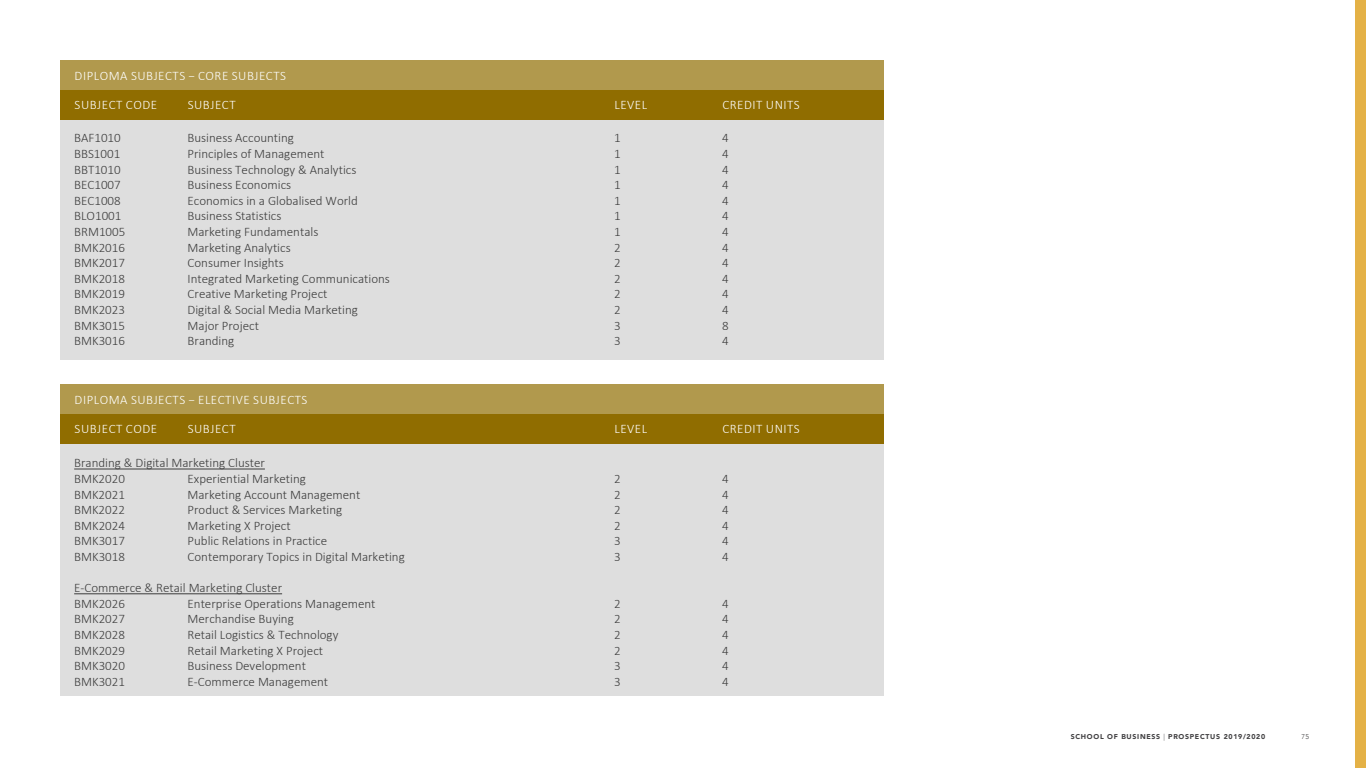
<style>
.page{position:relative;width:1366px;height:768px;background:#fff}
.page>*{position:absolute;margin:0;border:0;box-sizing:border-box;transform-origin:0 0}
.t1{font:300 13px/15.6px "Calibri";color:#3c3c3c}
.t2{font:300 13px "Calibri";letter-spacing:.04em;color:#fff}
.t3{font:900 7px "Avenir";letter-spacing:.1em;color:#414042}
.t4{font:300 7px "Avenir";color:#414042}
.s1{font-weight:300}
</style>
<div class="page">
<div style="left:60px;top:60px;width:824px;height:30px;background:#b1994d"></div>
<div style="left:60px;top:120px;width:824px;height:240px;background:#dedede"></div>
<div style="left:60px;top:90px;width:824px;height:30px;background:#906d00"></div>
<div style="left:60px;top:384px;width:824px;height:30px;background:#b1994d"></div>
<div style="left:60px;top:444px;width:824px;height:252px;background:#dedede"></div>
<div style="left:60px;top:414px;width:824px;height:30px;background:#906d00"></div>
<hr style="left:74px;top:469px;width:191px;height:1px;background:#3c3c3c">
<hr style="left:74px;top:593px;width:208px;height:1px;background:#3c3c3c">
<div style="left:1355px;top:0;width:11px;height:768px;background:#e4b146"></div>
<p class="t2" style="left:75px;top:67px;width:213px">DIPLOMA SUBJECTS − CORE SUBJECTS</p>
<p class="t2" style="left:75px;top:97px;width:84px">SUBJECT CODE</p>
<p class="t2" style="left:188px;top:97px;width:49px">SUBJECT</p>
<p class="t2" style="left:614px;top:97px;width:34px">LEVEL</p>
<p class="t2" style="left:722px;top:97px;width:79px">CREDIT UNITS</p>
<p class="t1" style="left:74px;top:130px;width:48px">BAF1010</p>
<p class="t1" style="left:188px;top:130px;width:108px">Business Accounting</p>
<p class="t1" style="left:614px;top:130px;width:8px">1</p>
<p class="t1" style="left:722px;top:130px;width:8px">4</p>
<p class="t1" style="left:74px;top:146px;width:48px">BBS1001</p>
<p class="t1" style="left:188px;top:146px;width:138px">Principles of Management</p>
<p class="t1" style="left:614px;top:146px;width:8px">1</p>
<p class="t1" style="left:722px;top:146px;width:8px">4</p>
<p class="t1" style="left:74px;top:161px;width:48px">BBT1010</p>
<p class="t1" style="left:188px;top:161px;width:170px">Business Technology &amp; Analytics</p>
<p class="t1" style="left:614px;top:161px;width:8px">1</p>
<p class="t1" style="left:722px;top:161px;width:8px">4</p>
<p class="t1" style="left:74px;top:177px;width:48px">BEC1007</p>
<p class="t1" style="left:188px;top:177px;width:105px">Business Economics</p>
<p class="t1" style="left:614px;top:177px;width:8px">1</p>
<p class="t1" style="left:722px;top:177px;width:8px">4</p>
<p class="t1" style="left:74px;top:192px;width:48px">BEC1008</p>
<p class="t1" style="left:188px;top:192px;width:172px">Economics in a Globalised World</p>
<p class="t1" style="left:614px;top:192px;width:8px">1</p>
<p class="t1" style="left:722px;top:192px;width:8px">4</p>
<p class="t1" style="left:74px;top:208px;width:49px">BLO1001</p>
<p class="t1" style="left:188px;top:208px;width:95px">Business Statistics</p>
<p class="t1" style="left:614px;top:208px;width:8px">1</p>
<p class="t1" style="left:722px;top:208px;width:8px">4</p>
<p class="t1" style="left:74px;top:224px;width:53px">BRM1005</p>
<p class="t1" style="left:188px;top:224px;width:132px">Marketing Fundamentals</p>
<p class="t1" style="left:614px;top:224px;width:8px">1</p>
<p class="t1" style="left:722px;top:224px;width:8px">4</p>
<p class="t1" style="left:74px;top:239px;width:52px">BMK2016</p>
<p class="t1" style="left:188px;top:239px;width:105px">Marketing Analytics</p>
<p class="t1" style="left:614px;top:239px;width:8px">2</p>
<p class="t1" style="left:722px;top:239px;width:8px">4</p>
<p class="t1" style="left:74px;top:255px;width:52px">BMK2017</p>
<p class="t1" style="left:188px;top:255px;width:98px">Consumer Insights</p>
<p class="t1" style="left:614px;top:255px;width:8px">2</p>
<p class="t1" style="left:722px;top:255px;width:8px">4</p>
<p class="t1" style="left:74px;top:270px;width:52px">BMK2018</p>
<p class="t1" style="left:188px;top:270px;width:204px">Integrated Marketing Communications</p>
<p class="t1" style="left:614px;top:270px;width:8px">2</p>
<p class="t1" style="left:722px;top:270px;width:8px">4</p>
<p class="t1" style="left:74px;top:286px;width:52px">BMK2019</p>
<p class="t1" style="left:188px;top:286px;width:141px">Creative Marketing Project</p>
<p class="t1" style="left:614px;top:286px;width:8px">2</p>
<p class="t1" style="left:722px;top:286px;width:8px">4</p>
<p class="t1" style="left:74px;top:302px;width:52px">BMK2023</p>
<p class="t1" style="left:188px;top:302px;width:172px">Digital &amp; Social Media Marketing</p>
<p class="t1" style="left:614px;top:302px;width:8px">2</p>
<p class="t1" style="left:722px;top:302px;width:8px">4</p>
<p class="t1" style="left:74px;top:317px;width:52px">BMK3015</p>
<p class="t1" style="left:188px;top:317px;width:73px">Major Project</p>
<p class="t1" style="left:614px;top:317px;width:8px">3</p>
<p class="t1" style="left:722px;top:317px;width:8px">8</p>
<p class="t1" style="left:74px;top:333px;width:52px">BMK3016</p>
<p class="t1" style="left:188px;top:333px;width:48px">Branding</p>
<p class="t1" style="left:614px;top:333px;width:8px">3</p>
<p class="t1" style="left:722px;top:333px;width:8px">4</p>
<p class="t2" style="left:75px;top:391px;width:234px">DIPLOMA SUBJECTS − ELECTIVE SUBJECTS</p>
<p class="t2" style="left:75px;top:421px;width:84px">SUBJECT CODE</p>
<p class="t2" style="left:188px;top:421px;width:49px">SUBJECT</p>
<p class="t2" style="left:614px;top:421px;width:34px">LEVEL</p>
<p class="t2" style="left:722px;top:421px;width:79px">CREDIT UNITS</p>
<p class="t1" style="left:74px;top:455px;width:192px">Branding &amp; Digital Marketing Cluster<br>BMK2020</p>
<p class="t1" style="left:188px;top:471px;width:120px">Experiential Marketing</p>
<p class="t1" style="left:614px;top:471px;width:8px">2</p>
<p class="t1" style="left:722px;top:471px;width:8px">4</p>
<p class="t1" style="left:74px;top:486px;width:52px">BMK2021</p>
<p class="t1" style="left:188px;top:486px;width:174px">Marketing Account Management</p>
<p class="t1" style="left:614px;top:486px;width:8px">2</p>
<p class="t1" style="left:722px;top:486px;width:8px">4</p>
<p class="t1" style="left:74px;top:502px;width:52px">BMK2022</p>
<p class="t1" style="left:188px;top:502px;width:156px">Product &amp; Services Marketing</p>
<p class="t1" style="left:614px;top:502px;width:8px">2</p>
<p class="t1" style="left:722px;top:502px;width:8px">4</p>
<p class="t1" style="left:74px;top:518px;width:52px">BMK2024</p>
<p class="t1" style="left:188px;top:518px;width:105px">Marketing X Project</p>
<p class="t1" style="left:614px;top:518px;width:8px">2</p>
<p class="t1" style="left:722px;top:518px;width:8px">4</p>
<p class="t1" style="left:74px;top:533px;width:52px">BMK3017</p>
<p class="t1" style="left:188px;top:533px;width:141px">Public Relations in Practice</p>
<p class="t1" style="left:614px;top:533px;width:8px">3</p>
<p class="t1" style="left:722px;top:533px;width:8px">4</p>
<p class="t1" style="left:74px;top:549px;width:52px">BMK3018</p>
<p class="t1" style="left:188px;top:549px;width:219px">Contemporary Topics in Digital Marketing</p>
<p class="t1" style="left:614px;top:549px;width:8px">3</p>
<p class="t1" style="left:722px;top:549px;width:8px">4</p>
<p class="t1" style="left:74px;top:580px;width:209px">E-Commerce &amp; Retail Marketing Cluster<br>BMK2026</p>
<p class="t1" style="left:188px;top:596px;width:189px">Enterprise Operations Management</p>
<p class="t1" style="left:614px;top:596px;width:8px">2</p>
<p class="t1" style="left:722px;top:596px;width:8px">4</p>
<p class="t1" style="left:74px;top:611px;width:52px">BMK2027</p>
<p class="t1" style="left:188px;top:611px;width:108px">Merchandise Buying</p>
<p class="t1" style="left:614px;top:611px;width:8px">2</p>
<p class="t1" style="left:722px;top:611px;width:8px">4</p>
<p class="t1" style="left:74px;top:627px;width:52px">BMK2028</p>
<p class="t1" style="left:188px;top:627px;width:152px">Retail Logistics &amp; Technology</p>
<p class="t1" style="left:614px;top:627px;width:8px">2</p>
<p class="t1" style="left:722px;top:627px;width:8px">4</p>
<p class="t1" style="left:74px;top:642px;width:52px">BMK2029</p>
<p class="t1" style="left:188px;top:642px;width:137px">Retail Marketing X Project</p>
<p class="t1" style="left:614px;top:642px;width:8px">2</p>
<p class="t1" style="left:722px;top:642px;width:8px">4</p>
<p class="t1" style="left:74px;top:658px;width:52px">BMK3020</p>
<p class="t1" style="left:188px;top:658px;width:120px">Business Development</p>
<p class="t1" style="left:614px;top:658px;width:8px">3</p>
<p class="t1" style="left:722px;top:658px;width:8px">4</p>
<p class="t1" style="left:74px;top:674px;width:52px">BMK3021</p>
<p class="t1" style="left:188px;top:674px;width:142px">E-Commerce Management</p>
<p class="t1" style="left:614px;top:674px;width:8px">3</p>
<p class="t1" style="left:722px;top:674px;width:8px">4</p>
<p class="t3" style="left:1071px;top:731px;width:196px">SCHOOL OF BUSINESS <span class="s1">|</span> PROSPECTUS 2019/2020</p>
<p class="t4" style="left:1302px;top:733px;width:9px">75</p>
</div>
